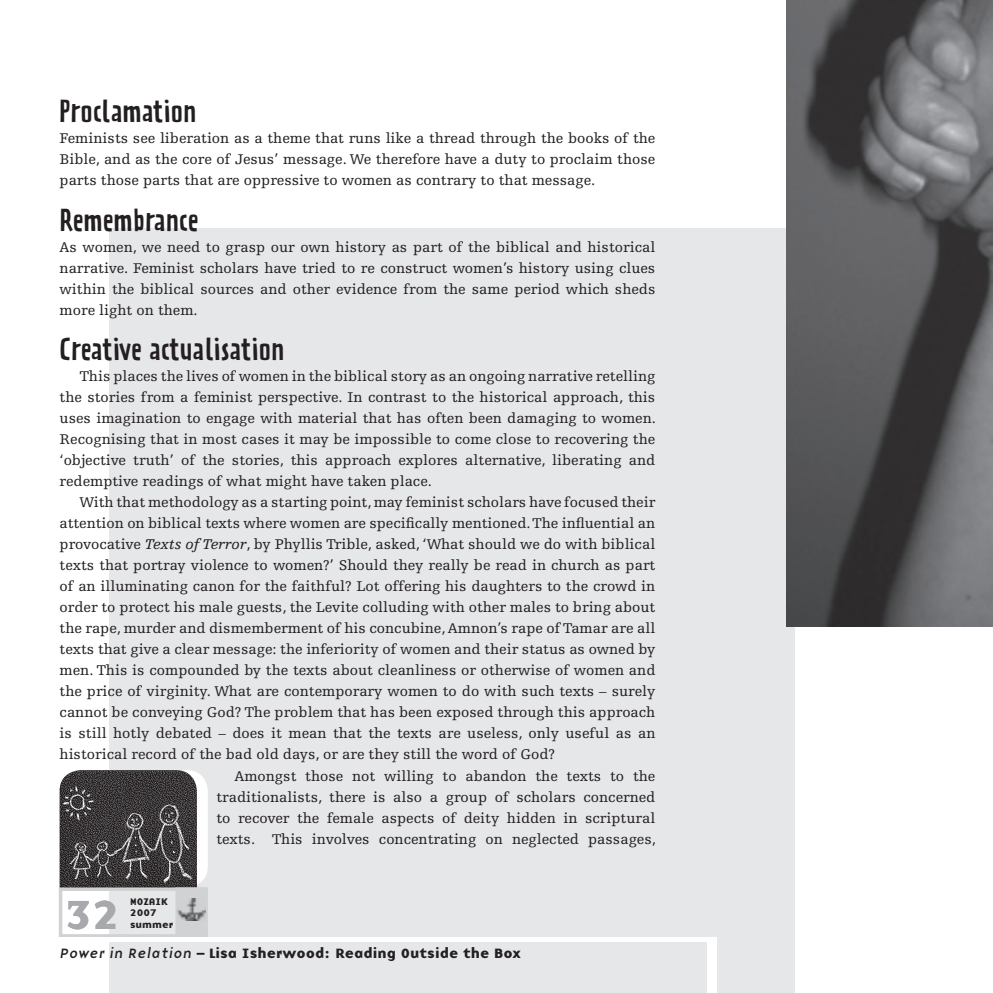
<style>
.page{position:relative;width:993px;height:993px;background:#fff}
.page>*{position:absolute;margin:0;border:0;box-sizing:border-box;transform-origin:0 0}
.t1{font:42px "Base Nine B";color:#a8a9ad}
.t2{font:28px "Prater Sans One";color:#231f20}
.t3{font:14.88px/21px "Egyptienne F";color:#231f20;text-align:justify}
.t4{font:14px "Base Nine B";color:#231f20}
.t5{font:9.97px/11.4px "Base Nine B";color:#231f20}
.s1{font-style:italic}
.s2{font-family:"Base Nine I"}
</style>
<div class="page">
<div style="left:109px;top:228px;width:685px;height:764px;background:#e6e7e9"></div>
<hr style="left:992px;top:228px;width:1px;height:764px;background:#e6e7e9">
<div style="left:70px;top:769px;width:138px;height:117px;background:#fff;border-radius:21px"></div>
<img style="left:786px;top:0;width:206px;height:626px">
<img style="left:60px;top:769px;width:137px;height:118px">
<div style="left:59px;top:887px;width:149px;height:50px;border:4px solid #d1d2d4"></div>
<div style="left:177px;top:888px;width:28px;height:47px;background:#d1d2d4"></div>
<div style="left:175px;top:887px;width:32px;height:50px;border:4px solid #d1d2d4"></div>
<img style="left:177px;top:898px;width:28px;height:22px">
<div style="left:59px;top:937px;width:657px;height:5px;background:#fff"></div>
<div style="left:707px;top:941px;width:9px;height:51px;background:#fff"></div>
<h2 class="t2" style="left:60px;top:94px;width:138px">Proclamation</h2>
<p class="t3" style="left:60px;top:128px;width:597px">Feminists see liberation as a theme that runs like a thread through the books of the Bible, and as the core of Jesus’ message. We therefore have a duty to proclaim those parts those parts that are oppressive to women as contrary to that message.</p>
<h2 class="t2" style="left:60px;top:203px;width:140px">Remembrance</h2>
<p class="t3" style="left:60px;top:236px;width:597px">As women, we need to grasp our own history as part of the biblical and historical narrative. Feminist scholars have tried to re construct women’s history using clues within the biblical sources and other evidence from the same period which sheds more light on them.</p>
<h2 class="t2" style="left:60px;top:332px;width:226px">Creative actualisation</h2>
<p class="t3" style="left:60px;top:366px;width:597px;text-indent:20px">This places the lives of women in the biblical story as an ongoing narrative retelling the stories from a feminist perspective. In contrast to the historical approach, this uses imagination to engage with material that has often been damaging to women.<br>Recognising that in most cases it may be impossible to come close to recovering the ‘objective truth’ of the stories, this approach explores alternative, liberating and redemptive readings of what might have taken place.</p>
<p class="t3" style="left:79px;top:492px;width:577px">With that methodology as a starting point, may feminist scholars have focused their</p>
<p class="t3" style="left:60px;top:513px;width:597px">attention on biblical texts where women are specifically mentioned. The influential an</p>
<p class="t3" style="left:60px;top:534px;width:597px">provocative <span class="s1">Texts of Terror</span>, by Phyllis Trible, asked, ‘What should we do with biblical</p>
<p class="t3" style="left:60px;top:555px;width:597px">texts that portray violence to women?’ Should they really be read in church as part</p>
<p class="t3" style="left:60px;top:576px;width:597px">of an illuminating canon for the faithful? Lot offering his daughters to the crowd in</p>
<p class="t3" style="left:60px;top:597px;width:597px">order to protect his male guests, the Levite colluding with other males to bring about</p>
<p class="t3" style="left:60px;top:618px;width:597px">the rape, murder and dismemberment of his concubine, Amnon’s rape of Tamar are all</p>
<p class="t3" style="left:60px;top:639px;width:597px">texts that give a clear message: the inferiority of women and their status as owned by</p>
<p class="t3" style="left:60px;top:660px;width:597px">men. This is compounded by the texts about cleanliness or otherwise of women and</p>
<p class="t3" style="left:60px;top:681px;width:597px">the price of virginity. What are contemporary women to do with such texts – surely</p>
<p class="t3" style="left:60px;top:702px;width:597px">cannot be conveying God? The problem that has been exposed through this approach</p>
<p class="t3" style="left:60px;top:723px;width:597px">is still hotly debated – does it mean that the texts are useless, only useful as an</p>
<p class="t3" style="left:60px;top:744px;width:497px">historical record of the bad old days, or are they still the word of God?</p>
<p class="t3" style="left:234px;top:765px;width:422px">Amongst those not willing to abandon the texts to the</p>
<p class="t3" style="left:216px;top:786px;width:440px">traditionalists, there is also a group of scholars concerned</p>
<p class="t3" style="left:216px;top:807px;width:440px">to recover the female aspects of deity hidden in scriptural</p>
<p class="t3" style="left:216px;top:828px;width:441px">texts. This involves concentrating on neglected passages,</p>
<h1 class="t1" style="left:64px;top:881px;width:58px">32</h1>
<p class="t5" style="left:130px;top:895px;width:45px">MOZAIK<br>2007 summer</p>
<p class="t4" style="left:60px;top:942px;width:462px"><span class="s2">Power in Relation</span> – Lisa Isherwood: Reading Outside the Box</p>
</div>
